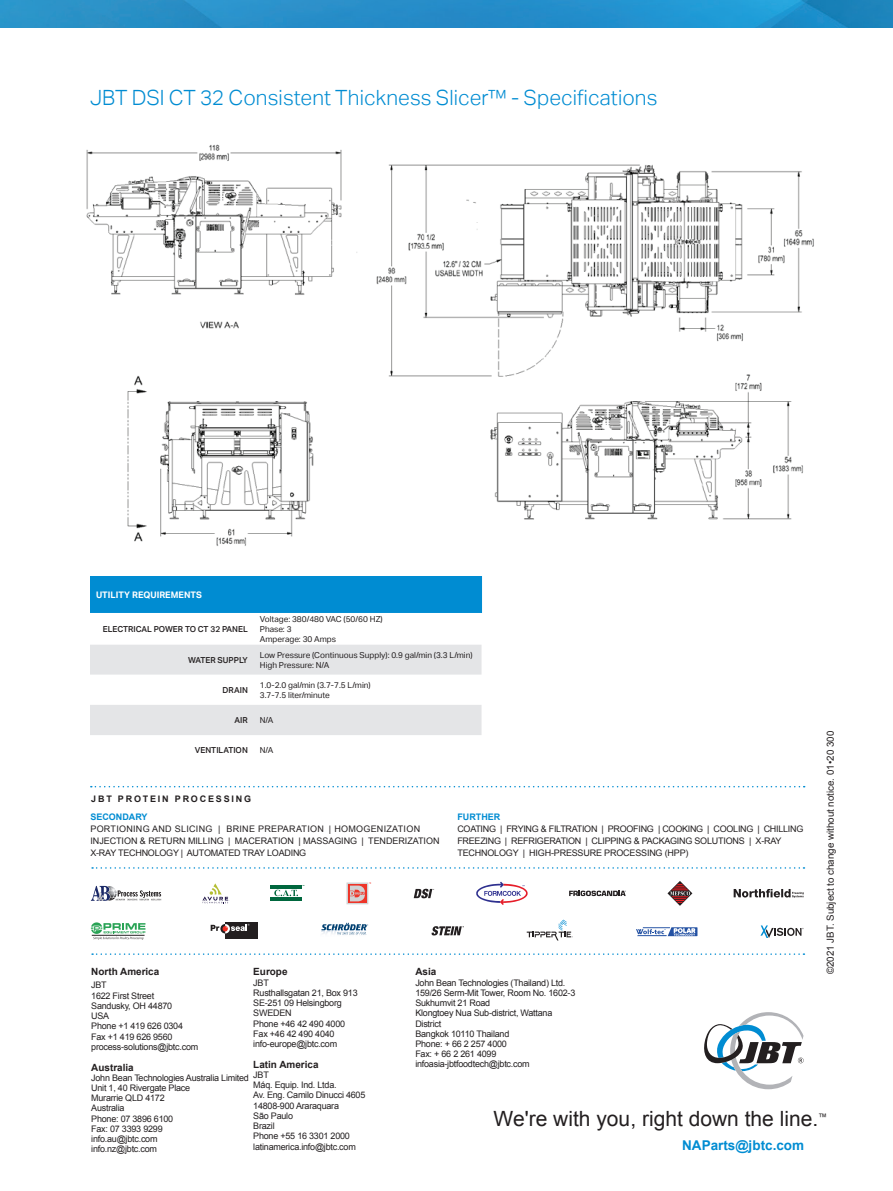
<style>
.page{position:relative;width:893px;height:1191px;background:#fff}
.page>*{position:absolute;margin:0;border:0;box-sizing:border-box;transform-origin:0 0}
.t1{font:300 21px "Aktiv Grotesk";letter-spacing:.005em;color:#008cd2}
.t2{font:21px "Arial";color:#231f20}
.t3{font:700 13.5px "Arial";color:#008cd2}
.t4{font:700 9.9px "Arial";color:#231f20}
.t5{font:9.75px "Arial";color:#231f20}
.t6{font:9px/10.2px "Arial";letter-spacing:-.025em;color:#231f20}
.t7{font:9px/12px "Arial";letter-spacing:-.005em;color:#231f20}
.t8{font:700 9px "Arial";letter-spacing:.2em;color:#231f20}
.t9{font:700 9px "Aktiv Grotesk";color:#fff}
.t10{font:700 9px "Arial";color:#008cd2}
.t11{font:8.25px/9.9px "Aktiv Grotesk";color:#231f20}
.t12{font:500 8.25px "Aktiv Grotesk";color:#231f20}
</style>
<div class="page">
<img style="left:0;top:0;width:893px;height:27px">
<svg style="left:91px;top:786px;width:714px;height:1px"></svg>
<svg style="left:92px;top:953px;width:712px;height:2px"></svg>
<svg style="left:92px;top:867px;width:712px;height:1px"></svg>
<svg style="left:704px;top:1012px;width:100px;height:77px"></svg>
<svg style="left:346px;top:882px;width:25px;height:22px"></svg>
<hr style="left:270px;top:885px;width:32px;height:4px;background:#00673e">
<hr style="left:270px;top:897px;width:32px;height:3px;background:#00673e">
<svg style="left:274px;top:885px;width:30px;height:11px"></svg>
<svg style="left:91px;top:886px;width:70px;height:14px"></svg>
<svg style="left:667px;top:881px;width:25px;height:24px"></svg>
<svg style="left:476px;top:881px;width:52px;height:24px"></svg>
<svg style="left:569px;top:890px;width:57px;height:6px"></svg>
<svg style="left:636px;top:927px;width:61px;height:9px"></svg>
<svg style="left:760px;top:925px;width:44px;height:13px"></svg>
<img style="left:321px;top:930px;width:10px;height:4px">
<svg style="left:331px;top:923px;width:37px;height:12px"></svg>
<svg style="left:202px;top:883px;width:27px;height:20px"></svg>
<svg style="left:414px;top:888px;width:20px;height:10px"></svg>
<svg style="left:734px;top:889px;width:70px;height:8px"></svg>
<svg style="left:432px;top:926px;width:32px;height:9px"></svg>
<svg style="left:527px;top:919px;width:46px;height:21px"></svg>
<svg style="left:91px;top:922px;width:54px;height:17px"></svg>
<hr style="left:92px;top:935px;width:53px;height:1px;background:#231f20">
<div style="left:225px;top:922px;width:32px;height:17px;background:#231f20"></div>
<svg style="left:211px;top:924px;width:38px;height:9px"></svg>
<img style="left:86px;top:144px;width:728px;height:448px">
<div style="left:90px;top:576px;width:392px;height:37px;background:#008cd2"></div>
<svg style="left:90px;top:645px;width:392px;height:90px"></svg>
<h1 class="t1" style="left:90px;top:85px;width:569px">JBT DSI CT 32 Consistent Thickness Slicer™ - Specifications</h1>
<p class="t9" style="left:96px;top:589px;width:108px">UTILITY REQUIREMENTS</p>
<p class="t12" style="left:103px;top:624px;width:147px">ELECTRICAL POWER TO CT 32 PANEL</p>
<p class="t11" style="left:260px;top:614px;width:124px">Voltage: 380/480 VAC (50/60 HZ)<br>Phase: 3<br>Amperage: 30 Amps</p>
<p class="t12" style="left:188px;top:655px;width:61px">WATER SUPPLY</p>
<p class="t11" style="left:260px;top:650px;width:214px">Low Pressure (Continuous Supply): 0.9 gal/min (3.3 L/min)<br>High Pressure: N/A</p>
<p class="t12" style="left:223px;top:685px;width:27px">DRAIN</p>
<p class="t11" style="left:260px;top:680px;width:112px">1.0-2.0 gal/min (3.7-7.5 L/min)<br>3.7-7.5 liter/minute</p>
<p class="t12" style="left:235px;top:715px;width:15px">AIR</p>
<p class="t11" style="left:260px;top:715px;width:15px">N/A</p>
<p class="t12" style="left:195px;top:745px;width:55px">VENTILATION</p>
<p class="t11" style="left:260px;top:745px;width:15px">N/A</p>
<p class="t5" style="left:824px;top:974px;width:245px;rotate:-90deg">©2021 JBT. Subject to change without notice. 01•20 300</p>
<p class="t8" style="left:91px;top:793px;width:161px">JBT PROTEIN PROCESSING</p>
<p class="t10" style="left:90px;top:811px;width:59px">SECONDARY</p>
<p class="t7" style="left:90px;top:823px;width:351px">PORTIONING AND SLICING | BRINE PREPARATION | HOMOGENIZATION<br>INJECTION &amp; RETURN MILLING | MACERATION | MASSAGING | TENDERIZATION<br>X-RAY TECHNOLOGY | AUTOMATED TRAY LOADING</p>
<p class="t10" style="left:457px;top:811px;width:44px">FURTHER</p>
<p class="t6" style="left:457px;top:823px;width:347px;line-height:12px">COATING | FRYING &amp; FILTRATION | PROOFING | COOKING | COOLING | CHILLING<br>FREEZING | REFRIGERATION | CLIPPING &amp; PACKAGING SOLUTIONS | X-RAY<br>TECHNOLOGY | HIGH-PRESSURE PROCESSING (HPP)</p>
<p class="t4" style="left:91px;top:965px;width:70px">North America</p>
<p class="t6" style="left:91px;top:980px;width:109px">JBT<br>1622 First Street<br>Sandusky, OH 44870<br>USA<br>Phone +1 419 626 0304<br>Fax +1 419 626 9560 process-solutions@jbtc.com</p>
<p class="t4" style="left:91px;top:1060px;width:44px">Australia</p>
<p class="t6" style="left:91px;top:1072px;width:159px">John Bean Technologies Australia Limited<br>Unit 1, 40 Rivergate Place<br>Murarrie QLD 4172<br>Australia<br>Phone: 07 3896 6100<br>Fax: 07 3393 9299<br>info.au@jbtc.com<br>info.nz@jbtc.com</p>
<p class="t4" style="left:253px;top:965px;width:36px">Europe</p>
<p class="t6" style="left:253px;top:977px;width:106px">JBT<br>Rusthallsgatan 21, Box 913<br>SE-251 09 Helsingborg<br>SWEDEN<br>Phone +46 42 490 4000<br>Fax +46 42 490 4040 info-europe@jbtc.com</p>
<p class="t4" style="left:253px;top:1057px;width:67px">Latin America</p>
<p class="t6" style="left:253px;top:1069px;width:114px">JBT<br>Máq. Equip. Ind. Ltda.<br>Av. Eng. Camilo Dinucci 4605<br>14808-900 Araraquara<br>São Paulo<br>Brazil<br>Phone +55 16 3301 2000 latinamerica.info@jbtc.com</p>
<p class="t4" style="left:415px;top:965px;width:22px">Asia</p>
<p class="t6" style="left:415px;top:977px;width:162px">John Bean Technologies (Thailand) Ltd.<br>159/26 Serm-Mit Tower, Room No. 1602-3<br>Sukhumvit 21 Road<br>Klongtoey Nua Sub-district, Wattana<br>District<br>Bangkok 10110 Thailand<br>Phone: + 66 2 257 4000<br>Fax: + 66 2 261 4099 infoasia-jbtfoodtech@jbtc.com</p>
<h1 class="t2" style="left:494px;top:1104px;width:326px">We're with you, right down the line.</h1>
<p class="t6" style="left:818px;top:1111px;width:10px">™</p>
<h2 class="t3" style="left:682px;top:1136px;width:123px">NAParts@jbtc.com</h2>
</div>
